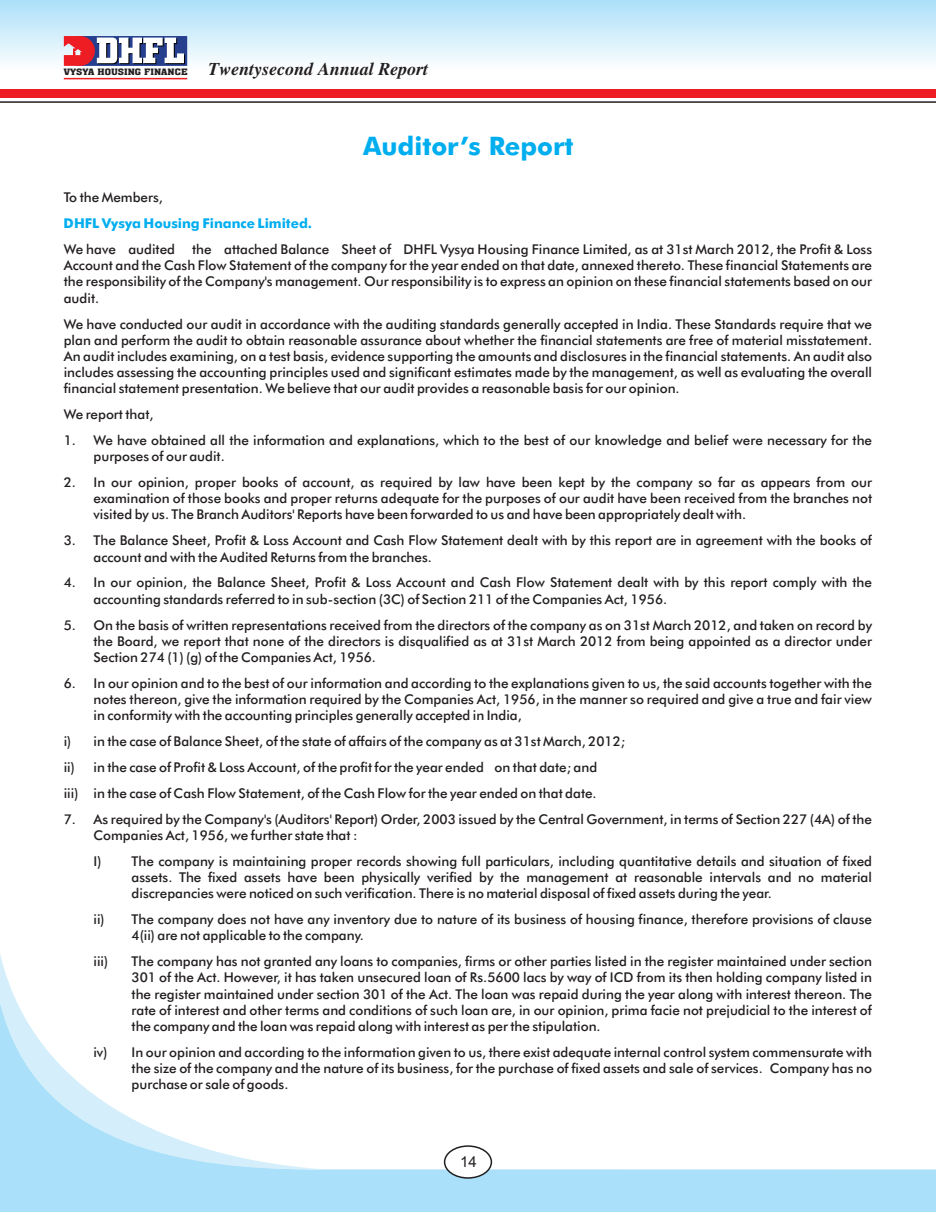
<style>
.page{position:relative;width:936px;height:1212px;background:#fff}
.page>*{position:absolute;margin:0;border:0;box-sizing:border-box;transform-origin:0 0}
.t1{font:500 25.5px "Futura BT";color:#00aeef}
.t2{font:italic 700 18px "Times";color:#231f20}
.t3{font:15px "Arial";color:#231f20}
.t4{font:500 13.5px/16.2px "Futura BT";color:#231f20;text-align:justify}
.t5{font:500 13.5px "Futura BT";color:#00aeef}
.s1{font-family:"Aachen DEE";font-weight:500;font-style:normal;font-size:9.6px}
</style>
<div class="page">
<div style="left:0;top:90px;width:935px;height:8px;background:#ee1d23"></div>
<hr style="left:0;top:101px;width:935px;height:2px;background:#231f20">
<div style="left:0;top:0;width:935px;height:81px;background:linear-gradient(to bottom,#ace0f8,#fff)"></div>
<hr style="left:64px;top:78px;width:123px;height:1px;background:#ee1d23">
<svg style="left:64px;top:36px;width:123px;height:30px"></svg>
<svg style="left:0;top:1145px;width:935px;height:67px;fill:#aae0f9"></svg>
<svg style="left:0;top:954px;width:324px;height:217px"></svg>
<div style="left:444px;top:1145px;width:48px;height:34px;background:#fff;border:2px solid #231f20;border-radius:50%"></div>
<h2 class="t2" style="left:64px;top:63px;width:366px"><span class="s1">VYSYA HOUSING FINANCE</span> Twentysecond Annual Report</h2>
<h1 class="t1" style="left:363px;top:135px;width:212px">Auditor’s Report</h1>
<p class="t4" style="left:64px;top:191px;width:101px">To the Members,</p>
<p class="t4" style="left:64px;top:242px;width:113px">We have audited</p>
<p class="t5" style="left:64px;top:218px;width:250px">DHFL Vysya Housing Finance Limited.</p>
<p class="t4" style="left:64px;top:242px;width:809px;text-indent:128px">the attached Balance Sheet of DHFL Vysya Housing Finance Limited, as at 31st March 2012, the Profit &amp; Loss Account and the Cash Flow Statement of the company for the year ended on that date, annexed thereto. These financial Statements are the responsibility of the Company's management. Our responsibility is to express an opinion on these financial statements based on our audit.</p>
<p class="t4" style="left:64px;top:317px;width:809px">We have conducted our audit in accordance with the auditing standards generally accepted in India. These Standards require that we plan and perform the audit to obtain reasonable assurance about whether the financial statements are free of material misstatement.<br>An audit includes examining, on a test basis, evidence supporting the amounts and disclosures in the financial statements. An audit also includes assessing the accounting principles used and significant estimates made by the management, as well as evaluating the overall financial statement presentation. We believe that our audit provides a reasonable basis for our opinion.</p>
<p class="t4" style="left:64px;top:407px;width:91px">We report that,</p>
<p class="t4" style="left:93px;top:433px;width:780px;text-indent:-30px">1. We have obtained all the information and explanations, which to the best of our knowledge and belief were necessary for the purposes of our audit.</p>
<p class="t4" style="left:93px;top:475px;width:780px;text-indent:-30px">2. In our opinion, proper books of account, as required by law have been kept by the company so far as appears from our examination of those books and proper returns adequate for the purposes of our audit have been received from the branches not visited by us. The Branch Auditors' Reports have been forwarded to us and have been appropriately dealt with.</p>
<p class="t4" style="left:93px;top:534px;width:780px;text-indent:-30px">3. The Balance Sheet, Profit &amp; Loss Account and Cash Flow Statement dealt with by this report are in agreement with the books of account and with the Audited Returns from the branches.</p>
<p class="t4" style="left:93px;top:576px;width:780px;text-indent:-30px">4. In our opinion, the Balance Sheet, Profit &amp; Loss Account and Cash Flow Statement dealt with by this report comply with the accounting standards referred to in sub-section (3C) of Section 211 of the Companies Act, 1956.</p>
<p class="t4" style="left:93px;top:618px;width:780px;text-indent:-30px">5. On the basis of written representations received from the directors of the company as on 31st March 2012, and taken on record by the Board, we report that none of the directors is disqualified as at 31st March 2012 from being appointed as a director under Section 274 (1) (g) of the Companies Act, 1956.</p>
<p class="t4" style="left:93px;top:676px;width:780px;text-indent:-30px">6. In our opinion and to the best of our information and according to the explanations given to us, the said accounts together with the notes thereon, give the information required by the Companies Act, 1956, in the manner so required and give a true and fair view in conformity with the accounting principles generally accepted in India,</p>
<p class="t4" style="left:64px;top:729px;width:563px;line-height:26px;text-align:left">i) in the case of Balance Sheet, of the state of affairs of the company as at 31st March, 2012; ii) in the case of Profit &amp; Loss Account, of the profit for the year ended on that date; and<br>iii) in the case of Cash Flow Statement, of the Cash Flow for the year ended on that date.</p>
<p class="t4" style="left:93px;top:812px;width:780px;text-indent:-30px">7. As required by the Company's (Auditors' Report) Order, 2003 issued by the Central Government, in terms of Section 227 (4A) of the<br>Companies Act, 1956, we further state that :</p>
<p class="t4" style="left:132px;top:854px;width:741px;text-indent:-38px">I) The company is maintaining proper records showing full particulars, including quantitative details and situation of fixed assets. The fixed assets have been physically verified by the management at reasonable intervals and no material discrepancies were noticed on such verification. There is no material disposal of fixed assets during the year.</p>
<p class="t4" style="left:132px;top:912px;width:741px;text-indent:-38px">ii) The company does not have any inventory due to nature of its business of housing finance, therefore provisions of clause<br>4(ii) are not applicable to the company.</p>
<p class="t4" style="left:93px;top:954px;width:16px">iii)</p>
<p class="t4" style="left:132px;top:954px;width:742px">The company has not granted any loans to companies, firms or other parties listed in the register maintained under section 301 of the Act. However, it has taken unsecured loan of Rs.5600 lacs by way of ICD from its then holding company listed in the register maintained under section 301 of the Act. The loan was repaid during the year along with interest thereon. The rate of interest and other terms and conditions of such loan are, in our opinion, prima facie not prejudicial to the interest of the company and the loan was repaid along with interest as per the stipulation.</p>
<p class="t4" style="left:131px;top:1045px;width:742px;text-indent:-38px">iv) In our opinion and according to the information given to us, there exist adequate internal control system commensurate with the size of the company and the nature of its business, for the purchase of fixed assets and sale of services. Company has no purchase or sale of goods.</p>
<p class="t3" style="left:460px;top:1156px;width:18px">14</p>
</div>
